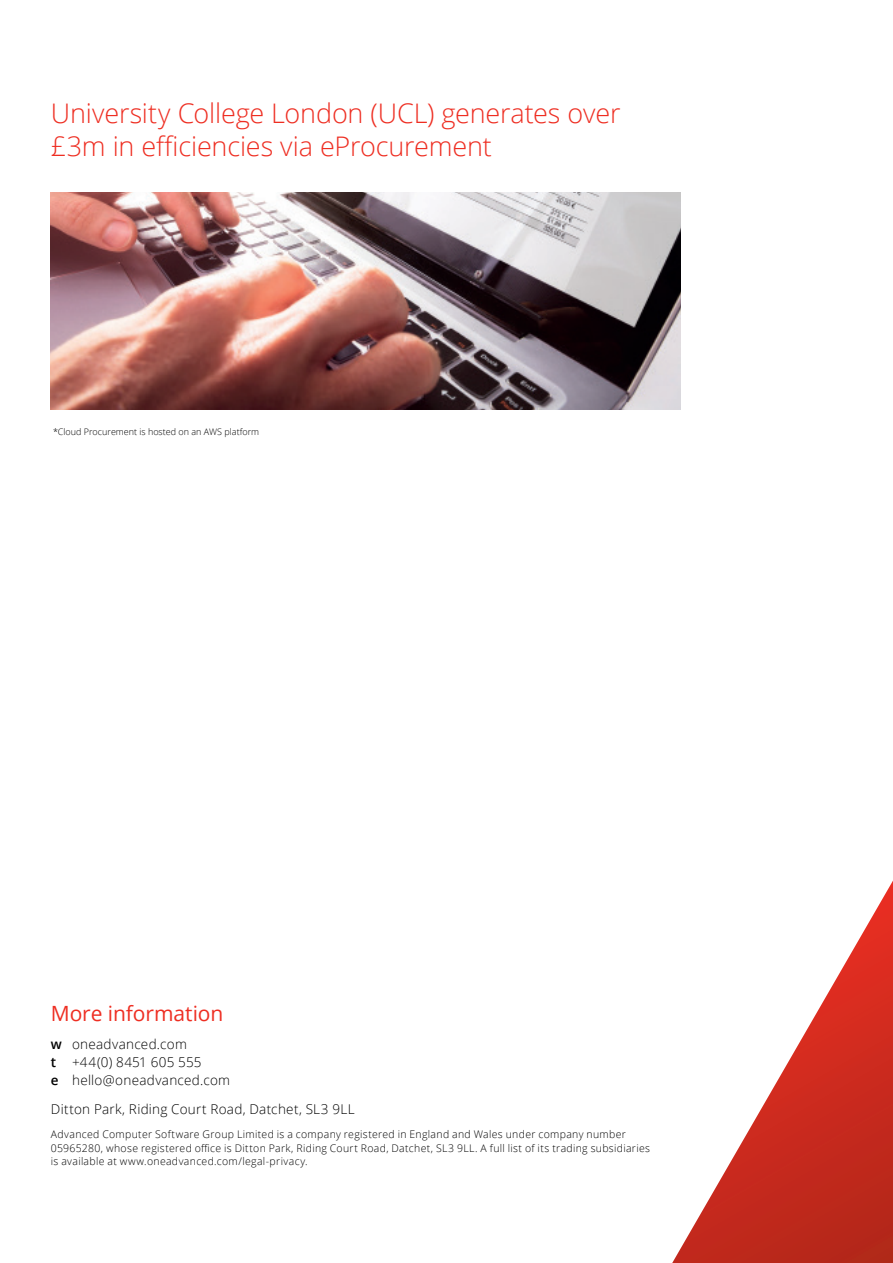
<style>
.page{position:relative;width:893px;height:1263px;background:#fff}
.page>*{position:absolute;margin:0;border:0;box-sizing:border-box;transform-origin:0 0}
.t1{font:300 27px/33px "Open Sans";letter-spacing:-.005em;color:#ee2e22}
.t2{font:21px "Open Sans";letter-spacing:-.005em;color:#ee2e22}
.t3{font:300 13.5px/18px "Open Sans";letter-spacing:.02em;color:#000}
.t4{font:300 10.5px/13.5px "Open Sans";letter-spacing:.03em;color:#000}
.t5{font:300 9px "Open Sans";color:#000}
.s1{font-weight:600}
</style>
<div class="page">
<img style="left:51px;top:192px;width:629px;height:218px">
<svg style="left:672px;top:881px;width:221px;height:382px"></svg>
<h1 class="t1" style="left:51px;top:96px;width:571px">University College London (UCL) generates over £3m in efficiencies via eProcurement</h1>
<p class="t5" style="left:53px;top:425px;width:208px">*Cloud Procurement is hosted on an AWS platform</p>
<h2 class="t2" style="left:51px;top:999px;width:174px">More information</h2>
<p class="t3" style="left:51px;top:1035px;width:181px"><span class="s1">w</span> oneadvanced.com<br><span class="s1">t</span> +44(0) 8451 605 555<br><span class="s1">e</span> hello@oneadvanced.com</p>
<p class="t3" style="left:51px;top:1100px;width:305px">Ditton Park, Riding Court Road, Datchet, SL3 9LL</p>
<p class="t4" style="left:51px;top:1127px;width:601px">Advanced Computer Software Group Limited is a company registered in England and Wales under company number<br>05965280, whose registered office is Ditton Park, Riding Court Road, Datchet, SL3 9LL. A full list of its trading subsidiaries is available at www.oneadvanced.com/legal-privacy.</p>
</div>
